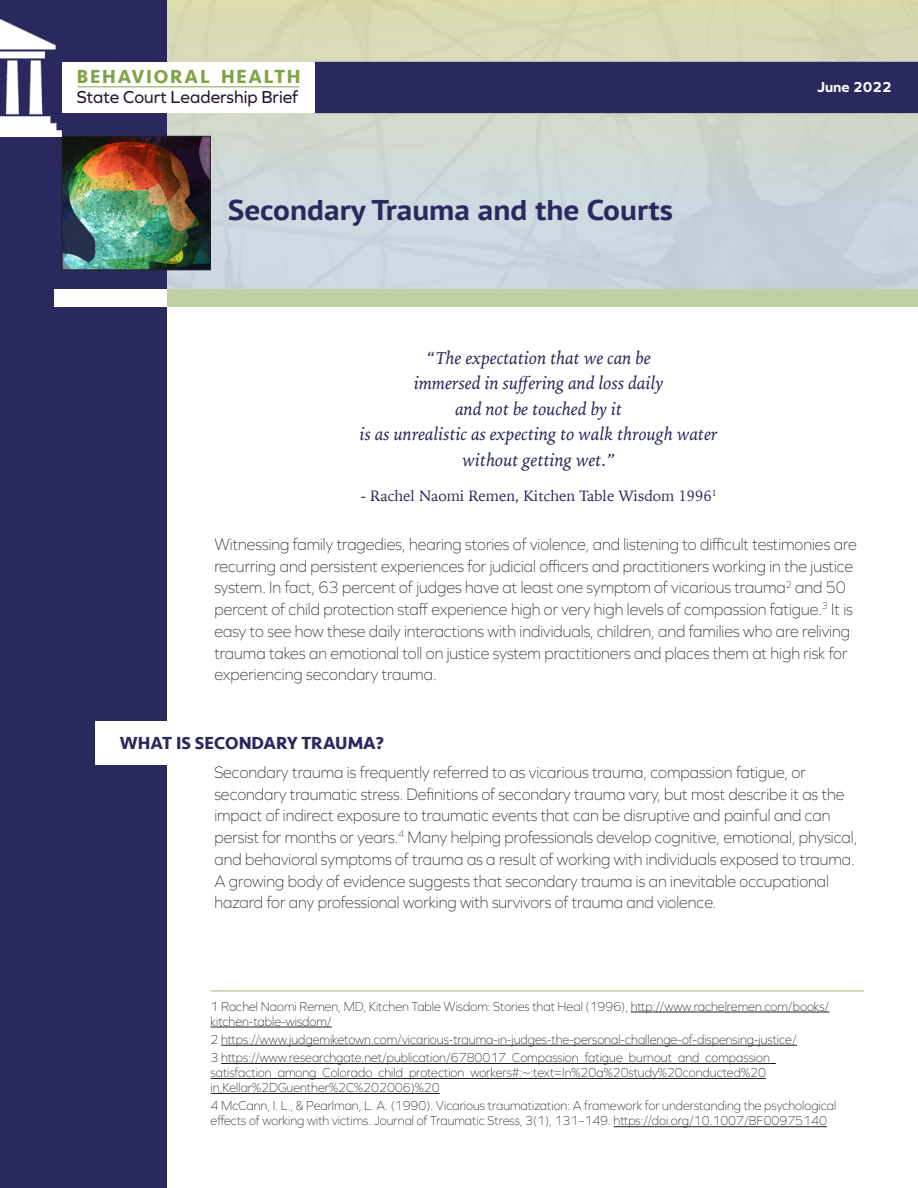
<style>
.page{position:relative;width:918px;height:1188px;background:#fff}
.page>*{position:absolute;margin:0;border:0;box-sizing:border-box;transform-origin:0 0}
.t1{font:700 28.5px "PT Sans";color:#29295d;scale:1.1 1}
.t2{font:700 19.5px "Seravek";letter-spacing:.09em;color:#80a347}
.Body_indented{font:italic 18px/25.5px "Iowan Old Style";color:#29295d;text-align:center}
.t3{font:18px "Graphie";color:#281832;scale:.96 1}
.t4{font:700 18px "Seravek";color:#29295d}
.Body_indented-2{font:200 17.25px/21.8px "Graphie";color:#231f20;scale:.9 1}
.Body_indented-3{font:15px "Iowan Old Style";color:#29295d}
.t5{font:700 15px "Graphie";color:#fff}
.t6{font:200 13.5px/15px "Graphie";color:#231f20;scale:.9 1}
</style>
<div class="page">
<svg style="left:166px;top:0;width:752px;height:289px;background:#ced6ce"></svg>
<div style="left:315px;top:62px;width:603px;height:51px;background:#29295d"></div>
<div style="left:0;top:0;width:166px;height:1188px;background:#29295d"></div>
<img style="left:64px;top:138px;width:144px;height:130px">
<div style="left:62px;top:136px;width:148px;height:134px;border:1px solid #231f20"></div>
<img style="left:0;top:19px;width:64px;height:117px">
<div style="left:62px;top:62px;width:253px;height:51px;background:#fff"></div>
<hr style="left:78px;top:86px;width:221px;height:1px;background:#80a347">
<div style="left:166px;top:289px;width:752px;height:17px;background:#bfd1a3"></div>
<div style="left:54px;top:289px;width:112px;height:17px;background:#fff"></div>
<div style="left:96px;top:722px;width:91px;height:43px;background:#fff"></div>
<hr style="left:631px;top:1012px;width:198px;height:1px;background:#231f20">
<hr style="left:211px;top:1027px;width:121px;height:1px;background:#231f20">
<hr style="left:221px;top:1045px;width:576px;height:1px;background:#231f20">
<hr style="left:221px;top:1063px;width:555px;height:1px;background:#231f20">
<hr style="left:211px;top:1078px;width:555px;height:1px;background:#231f20">
<hr style="left:211px;top:1093px;width:229px;height:1px;background:#231f20">
<hr style="left:614px;top:1126px;width:213px;height:1px;background:#231f20">
<hr style="left:211px;top:990px;width:653px;height:2px;background:#c0d1a3">
<p class="t2" style="left:77px;top:61px;width:225px">BEHAVIORAL HEALTH</p>
<p class="t3" style="left:77px;top:86px;width:232px">State Court Leadership Brief</p>
<p class="t1" style="left:228px;top:191px;width:406px">Secondary Trauma and the Courts</p>
<p class="t5" style="left:817px;top:78px;width:76px">June 2022</p>
<p class="Body_indented" style="left:360px;top:344px;width:360px">“The expectation that we can be<br>immersed in suffering and loss daily<br>and not be touched by it<br>is as unrealistic as expecting to walk through water without getting wet.”</p>
<p class="Body_indented-3" style="left:361px;top:483px;width:358px">- Rachel Naomi Remen, Kitchen Table Wisdom 1996<sup>1</sup></p>
<p class="Body_indented-2" style="left:214px;top:533px;width:715px">Witnessing family tragedies, hearing stories of violence, and listening to difficult testimonies are recurring and persistent experiences for judicial officers and practitioners working in the justice system. In fact, 63 percent of judges have at least one symptom of vicarious trauma<sup>2</sup> and 50 percent of child protection staff experience high or very high levels of compassion fatigue.<sup>3</sup> It is easy to see how these daily interactions with individuals, children, and families who are reliving trauma takes an emotional toll on justice system practitioners and places them at high risk for experiencing secondary trauma.</p>
<p class="t4" style="left:120px;top:729px;width:266px">WHAT IS SECONDARY TRAUMA?</p>
<p class="Body_indented-2" style="left:214px;top:761px;width:716px">Secondary trauma is frequently referred to as vicarious trauma, compassion fatigue, or secondary traumatic stress. Definitions of secondary trauma vary, but most describe it as the impact of indirect exposure to traumatic events that can be disruptive and painful and can persist for months or years.<sup>4</sup> Many helping professionals develop cognitive, emotional, physical, and behavioral symptoms of trauma as a result of working with individuals exposed to trauma.<br>A growing body of evidence suggests that secondary trauma is an inevitable occupational hazard for any professional working with survivors of trauma and violence.</p>
<p class="t6" style="left:211px;top:998px;width:689px">1 Rachel Naomi Remen, MD, Kitchen Table Wisdom: Stories that Heal (1996), http://www.rachelremen.com/books/ kitchen-table-wisdom/</p>
<p class="t6" style="left:211px;top:1032px;width:653px">2 https://www.judgemiketown.com/vicarious-trauma-in-judges-the-personal-challenge-of-dispensing-justice/</p>
<p class="t6" style="left:211px;top:1050px;width:630px">3 https://www.researchgate.net/publication/6780017_Compassion_fatigue_burnout_and_compassion_ satisfaction_among_Colorado_child_protection_workers#:~:text=In%20a%20study%20conducted%20 in,Kellar%2DGuenther%2C%202006)%20</p>
<p class="t6" style="left:211px;top:1098px;width:697px">4 McCann, I. L., &amp; Pearlman, L. A. (1990). Vicarious traumatization: A framework for understanding the psychological effects of working with victims. Journal of Traumatic Stress, 3(1), 131–149. https://doi.org/10.1007/BF00975140</p>
</div>
